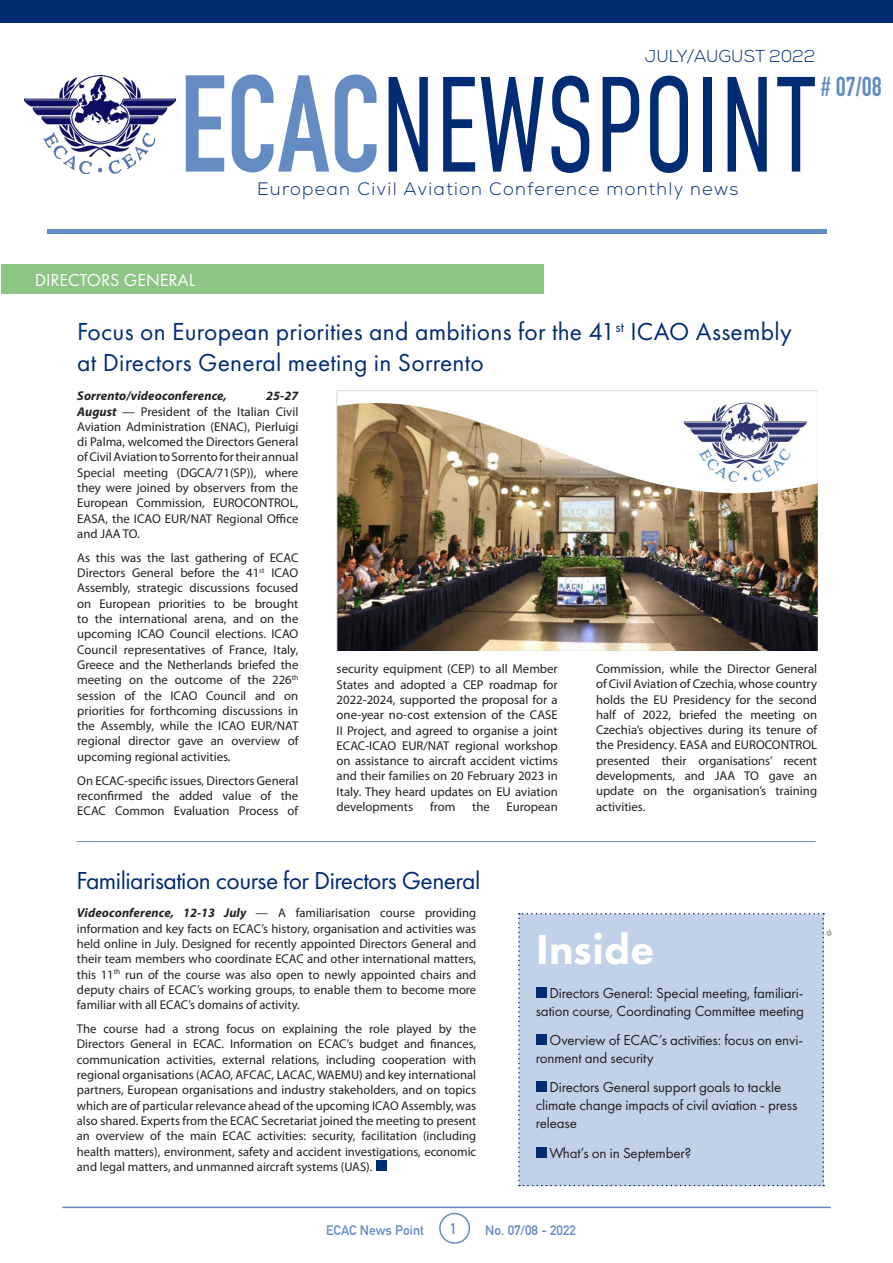
<style>
.page{position:relative;width:893px;height:1263px;background:#fff}
.page>*{position:absolute;margin:0;border:0;box-sizing:border-box;transform-origin:0 0}
.t1{font:300 135.15px "DIN Condensed";color:#002c74;scale:.83 1}
.t2{font:800 43.5px "Futura PT";color:#fff}
.t3{font:700 27px "DIN Condensed";color:#648cc3}
.t4{font:25.5px/30.6px "Futura PT";letter-spacing:.01em;color:#002c74}
.t5{font:25.5px "Futura PT";letter-spacing:-.02em;color:#002c74}
.t6{font:300 18px "Nexa";letter-spacing:.07em;color:#002c74}
.t7{font:18px "Futura PT";color:#fff}
.t8{font:300 17.25px "Nexa";color:#002c74}
.t9{font:15px/18px "Futura PT";letter-spacing:-.01em;color:#231f20}
.t10{font:700 15px "DIN Alternate";color:#648cc3}
.t11{font:700 13.5px "DIN Alternate";color:#648cc3}
.t12{font:12.75px/15.3px "Myriad Pro";color:#231f20;text-align:justify}
.t13{font:italic 700 12.75px "Myriad Pro";letter-spacing:.01em;color:#231f20}
.t14{font:italic 7.5px "Myriad Pro";color:#231f20}
.s1{font-weight:700;color:#648cc3}
.s2{font-weight:700;font-style:italic}
</style>
<div class="page">
<div style="left:439px;top:1213px;width:31px;height:31px;border:2px solid #648cc3;border-radius:50%"></div>
<hr style="left:62px;top:1206px;width:769px;height:2px;background:#648cc3">
<div style="left:0;top:0;width:893px;height:23px;background:#002c74"></div>
<img style="left:24px;top:76px;width:151px;height:98px">
<hr style="left:48px;top:229px;width:779px;height:4px;background:#648cc3">
<div style="left:1px;top:264px;width:542px;height:30px;background:#8cc584"></div>
<div style="left:518px;top:913px;width:306px;height:273px;background:#c1d1e7"></div>
<div style="left:536px;top:1034px;width:10px;height:11px;background:#002c74"></div>
<div style="left:536px;top:1147px;width:10px;height:10px;background:#002c74"></div>
<div style="left:536px;top:987px;width:10px;height:11px;background:#002c74"></div>
<hr style="left:77px;top:841px;width:738px;height:1px;background:#648cc3">
<img style="left:337px;top:391px;width:480px;height:260px">
<div style="left:536px;top:1081px;width:10px;height:10px;background:#002c74"></div>
<div style="left:376px;top:1160px;width:10px;height:11px;background:#002c74"></div>
<p class="t8" style="left:645px;top:46px;width:172px">JULY/AUGUST 2022</p>
<p class="t1" style="left:180px;top:49px;width:770px"><span class="s1">ECAC</span>NEWSPOINT</p>
<p class="t6" style="left:257px;top:178px;width:483px">European Civil Aviation Conference monthly news</p>
<p class="t3" style="left:821px;top:69px;width:63px"># 07/08</p>
<p class="t7" style="left:35px;top:269px;width:162px">DIRECTORS GENERAL</p>
<p class="t4" style="left:77px;top:316px;width:716px">Focus on European priorities and ambitions for the 41<sup>st</sup> ICAO Assembly at Directors General meeting in Sorrento</p>
<p class="t13" style="left:77px;top:388px;width:151px">Sorrento/videoconference,</p>
<p class="t12" style="left:77px;top:388px;width:223px;text-indent:189px"><span class="s2">25-27<br>August</span> — President of the Italian Civil Aviation Administration (ENAC), Pierluigi di Palma, welcomed the Directors General of Civil Aviation to Sorrento for their annual Special meeting (DGCA/71(SP)), where they were joined by observers from the European Commission, EUROCONTROL, EASA, the ICAO EUR/NAT Regional Office and JAA TO.</p>
<p class="t12" style="left:77px;top:550px;width:223px">As this was the last gathering of ECAC Directors General before the 41<sup>st</sup> ICAO Assembly, strategic discussions focused on European priorities to be brought to the international arena, and on the upcoming ICAO Council elections. ICAO Council representatives of France, Italy, Greece and the Netherlands briefed the meeting on the outcome of the 226<sup>th </sup>session of the ICAO Council and on priorities for forthcoming discussions in the Assembly, while the ICAO EUR/NAT regional director gave an overview of upcoming regional activities.</p>
<p class="t12" style="left:77px;top:772px;width:223px">On ECAC-specific issues, Directors General reconfirmed the added value of the ECAC Common Evaluation Process of</p>
<p class="t12" style="left:337px;top:661px;width:223px">security equipment (CEP) to all Member States and adopted a CEP roadmap for 2022-2024, supported the proposal for a one-year no-cost extension of the CASE II Project, and agreed to organise a joint ECAC-ICAO EUR/NAT regional workshop on assistance to aircraft accident victims and their families on 20 February 2023 in Italy. They heard updates on EU aviation developments</p>
<p class="t12" style="left:430px;top:799px;width:27px">from</p>
<p class="t12" style="left:472px;top:799px;width:19px">the</p>
<p class="t12" style="left:507px;top:799px;width:53px">European</p>
<p class="t12" style="left:596px;top:661px;width:223px">Commission, while the Director General of Civil Aviation of Czechia, whose country holds the EU Presidency for the second half of 2022, briefed the meeting on Czechia’s objectives during its tenure of the Presidency. EASA and EUROCONTROL presented their organisations’ recent developments, and JAA TO gave an update on the organisation’s training activities.</p>
<p class="t5" style="left:77px;top:866px;width:405px">Familiarisation course for Directors General</p>
<p class="t12" style="left:77px;top:905px;width:401px"><span class="s2">Videoconference, 12-13 July</span> — A familiarisation course providing information and key facts on ECAC’s history, organisation and activities was held online in July. Designed for recently appointed Directors General and their team members who coordinate ECAC and other international matters, this 11<sup>th</sup> run of the course was also open to newly appointed chairs and deputy chairs of ECAC’s working groups, to enable them to become more familiar with all ECAC’s domains of activity.</p>
<p class="t12" style="left:77px;top:1021px;width:401px">The course had a strong focus on explaining the role played by the Directors General in ECAC. Information on ECAC’s budget and finances, communication activities, external relations, including cooperation with regional organisations (ACAO, AFCAC, LACAC, WAEMU) and key international partners, European organisations and industry stakeholders, and on topics which are of particular relevance ahead of the upcoming ICAO Assembly, was also shared. Experts from the ECAC Secretariat joined the meeting to present an overview of the main ECAC activities: security, facilitation (including health matters), environment, safety and accident investigations, economic and legal matters, and unmanned aircraft systems (UAS).</p>
<p class="t2" style="left:536px;top:922px;width:120px">Inside</p>
<p class="t9" style="left:536px;top:984px;width:270px;text-align:right">Directors General: Special meeting, familiari&shy;sation course, Coordinating Committee meeting</p>
<p class="t9" style="left:536px;top:1031px;width:269px;text-indent:14px">Overview of ECAC’s activities: focus on envi&shy;ronment and security</p>
<p class="t9" style="left:536px;top:1077px;width:263px;text-indent:14px">Directors General support goals to tackle climate change impacts of civil aviation - press release</p>
<p class="t9" style="left:550px;top:1143px;width:143px">What’s on in September?</p>
<p class="t11" style="left:326px;top:1220px;width:99px">ECAC News Point</p>
<p class="t10" style="left:450px;top:1217px;width:9px">1</p>
<p class="t11" style="left:485px;top:1220px;width:92px">No. 07/08 - 2022</p>
<p class="t14" style="left:825px;top:936px;width:9px;rotate:-90deg">©-</p>
</div>
